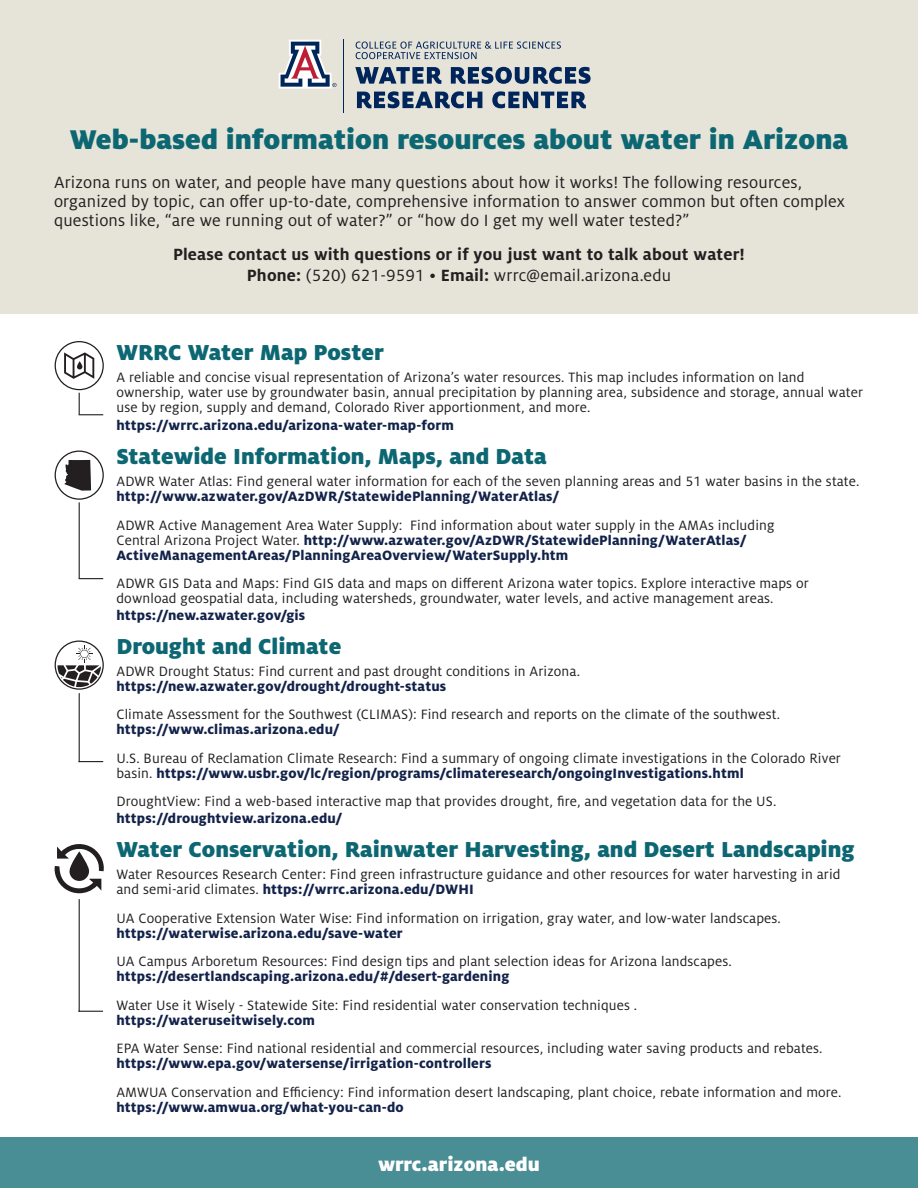
<style>
.page{position:relative;width:918px;height:1188px;background:#fff}
.page>*{position:absolute;margin:0;border:0;box-sizing:border-box;transform-origin:0 0}
.Table_Headings{font:900 30px "Milo OT";color:#0d6772}
.Table_Headings-2{font:900 24px "Milo OT";color:#0d6772}
.Table_Headings-3{font:900 21px "Milo OT";color:#fff}
.Table_Headings-4{font:18px/18.8px "Milo OT";letter-spacing:.01em;color:#231f20}
.Table_Headings-5{font:700 18px/21px "Milo OT";letter-spacing:.01em;color:#231f20;text-align:center}
.Table_Headings-6{font:15px/15px "Milo OT";letter-spacing:.01em;color:#231f20}
.Table_Headings-7{font:800 15px/15px "Milo OT";letter-spacing:.01em;color:#122249}
.s1{font-weight:400}
.s2{font-weight:800;color:#122249}
.s3{font-weight:400;color:#231f20}
</style>
<div class="page">
<div style="left:0;top:0;width:918px;height:313px;background:#e6e4d9"></div>
<div style="left:0;top:1138px;width:918px;height:50px;background:#498d95"></div>
<svg style="left:55px;top:341px;width:49px;height:74px"></svg>
<svg style="left:55px;top:451px;width:49px;height:49px"></svg>
<hr style="left:79px;top:502px;width:1px;height:77px;background:#231f20">
<svg style="left:80px;top:578px;width:23px;height:1px"></svg>
<svg style="left:55px;top:641px;width:49px;height:49px"></svg>
<hr style="left:79px;top:693px;width:1px;height:69px;background:#231f20">
<svg style="left:80px;top:761px;width:23px;height:1px"></svg>
<svg style="left:55px;top:844px;width:49px;height:49px"></svg>
<hr style="left:79px;top:899px;width:1px;height:113px;background:#231f20">
<svg style="left:78px;top:1011px;width:25px;height:1px"></svg>
<svg style="left:357px;top:91px;width:229px;height:17px"></svg>
<svg style="left:355px;top:67px;width:236px;height:17px"></svg>
<svg style="left:356px;top:42px;width:205px;height:17px"></svg>
<svg style="left:279px;top:40px;width:58px;height:49px"></svg>
<hr style="left:343px;top:40px;width:1px;height:73px;background:#00255b">
<p class="Table_Headings" style="left:70px;top:122px;width:780px">Web-based information resources about water in Arizona</p>
<p class="Table_Headings-4" style="left:54px;top:174px;width:793px">Arizona runs on water, and people have many questions about how it works! The following resources, organized by topic, can offer up-to-date, comprehensive information to answer common but often complex questions like, “are we running out of water?” or “how do I get my well water tested?”</p>
<p class="Table_Headings-5" style="left:173px;top:244px;width:573px">Please contact us with questions or if you just want to talk about water!<br>Phone: <span class="s1">(520) 621-9591 •</span> Email: <span class="s1">wrrc@email.arizona.edu</span></p>
<p class="Table_Headings-2" style="left:116px;top:339px;width:269px">WRRC Water Map Poster</p>
<p class="Table_Headings-6" style="left:116px;top:370px;width:748px">A reliable and concise visual representation of Arizona’s water resources. This map includes information on land ownership, water use by groundwater basin, annual precipitation by planning area, subsidence and storage, annual water use by region, supply and demand, Colorado River apportionment, and more.</p>
<p class="Table_Headings-7" style="left:116px;top:418px;width:339px">https://wrrc.arizona.edu/arizona-water-map-form</p>
<p class="Table_Headings-2" style="left:116px;top:443px;width:432px">Statewide Information, Maps, and Data</p>
<p class="Table_Headings-6" style="left:116px;top:474px;width:744px">ADWR Water Atlas: Find general water information for each of the seven planning areas and 51 water basins in the state. <span class="s2">http://www.azwater.gov/AzDWR/StatewidePlanning/WaterAtlas/</span></p>
<p class="Table_Headings-7" style="left:116px;top:517px;width:660px"><span class="s3">ADWR Active Management Area Water Supply: Find information about water supply in the AMAs including<br>Central Arizona Project Water.</span> http://www.azwater.gov/AzDWR/StatewidePlanning/WaterAtlas/<br>ActiveManagementAreas/PlanningAreaOverview/WaterSupply.htm</p>
<p class="Table_Headings-6" style="left:116px;top:576px;width:694px">ADWR GIS Data and Maps: Find GIS data and maps on different Arizona water topics. Explore interactive maps or download geospatial data, including watersheds, groundwater, water levels, and active management areas.</p>
<p class="Table_Headings-7" style="left:116px;top:607px;width:190px">https://new.azwater.gov/gis</p>
<p class="Table_Headings-2" style="left:116px;top:633px;width:226px">Drought and Climate</p>
<p class="Table_Headings-6" style="left:116px;top:664px;width:465px">ADWR Drought Status: Find current and past drought conditions in Arizona. <span class="s2">https://new.azwater.gov/drought/drought-status</span></p>
<p class="Table_Headings-6" style="left:116px;top:707px;width:665px">Climate Assessment for the Southwest (CLIMAS): Find research and reports on the climate of the southwest. <span class="s2">https://www.climas.arizona.edu/</span></p>
<p class="Table_Headings-6" style="left:116px;top:751px;width:726px">U.S. Bureau of Reclamation Climate Research: Find a summary of ongoing climate investigations in the Colorado River basin. <span class="s2">https://www.usbr.gov/lc/region/programs/climateresearch/ongoingInvestigations.html</span></p>
<p class="Table_Headings-6" style="left:116px;top:794px;width:661px;line-height:16.5px">DroughtView: Find a web-based interactive map that provides drought, fire, and vegetation data for the US. <span class="s2">https://droughtview.arizona.edu/</span></p>
<p class="Table_Headings-2" style="left:116px;top:836px;width:740px">Water Conservation, Rainwater Harvesting, and Desert Landscaping</p>
<p class="Table_Headings-6" style="left:116px;top:867px;width:726px">Water Resources Research Center: Find green infrastructure guidance and other resources for water harvesting in arid and semi-arid climates. <span class="s2">https://wrrc.arizona.edu/DWHI</span></p>
<p class="Table_Headings-6" style="left:116px;top:911px;width:666px">UA Cooperative Extension Water Wise: Find information on irrigation, gray water, and low-water landscapes. <span class="s2">https://waterwise.arizona.edu/save-water</span></p>
<p class="Table_Headings-6" style="left:116px;top:954px;width:617px">UA Campus Arboretum Resources: Find design tips and plant selection ideas for Arizona landscapes. <span class="s2">https://desertlandscaping.arizona.edu/#/desert-gardening</span></p>
<p class="Table_Headings-6" style="left:116px;top:998px;width:522px">Water Use it Wisely - Statewide Site: Find residential water conservation techniques . <span class="s2">https://wateruseitwisely.com</span></p>
<p class="Table_Headings-6" style="left:116px;top:1041px;width:708px">EPA Water Sense: Find national residential and commercial resources, including water saving products and rebates. <span class="s2">https://www.epa.gov/watersense/irrigation-controllers</span></p>
<p class="Table_Headings-6" style="left:116px;top:1085px;width:727px">AMWUA Conservation and Efficiency: Find information desert landscaping, plant choice, rebate information and more. <span class="s2">https://www.amwua.org/what-you-can-do</span></p>
<p class="Table_Headings-3" style="left:378px;top:1152px;width:163px">wrrc.arizona.edu</p>
</div>
